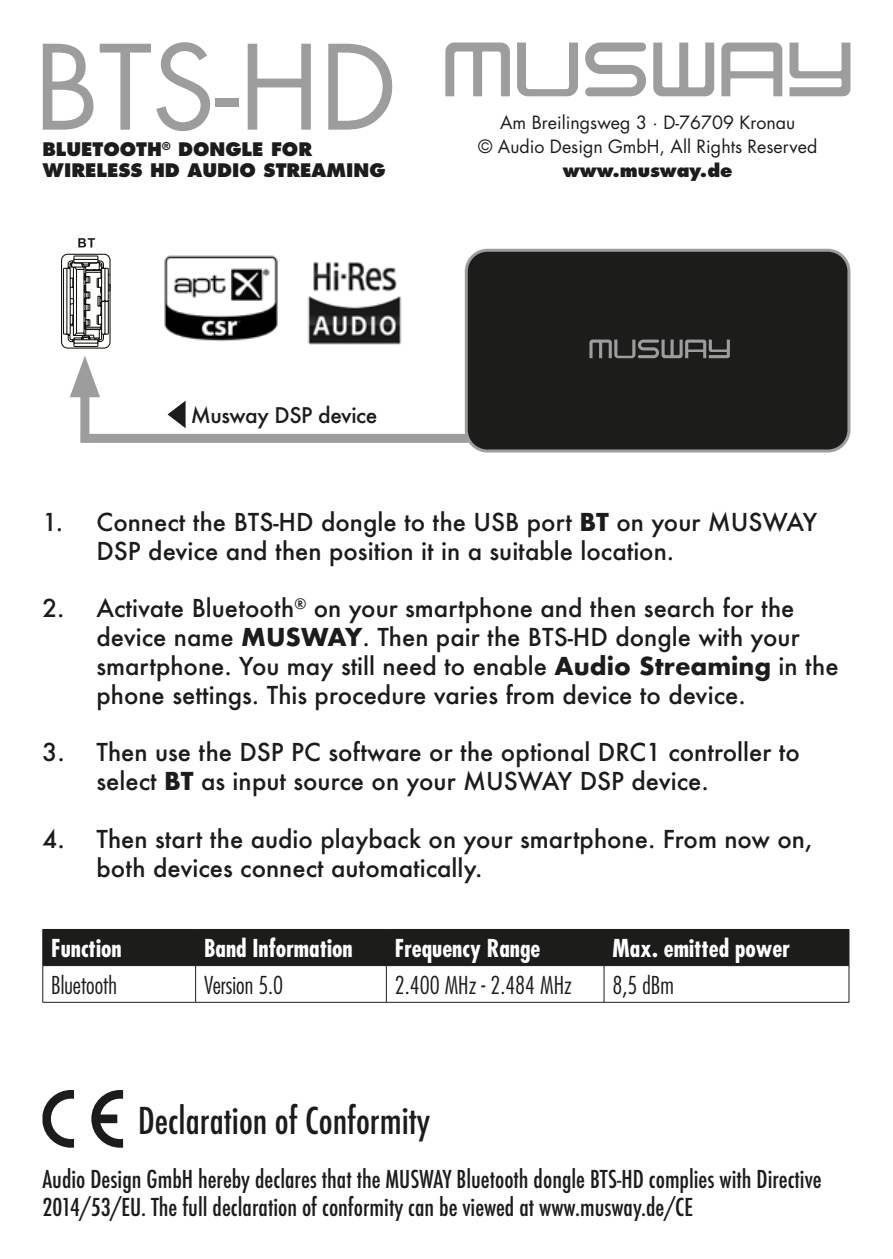
<style>
.page{position:relative;width:893px;height:1259px;background:#fff}
.page>*{position:absolute;margin:0;border:0;box-sizing:border-box;transform-origin:0 0}
.t1{font:114px "Futura";color:#9e9d9d}
.t2{font:500 condensed 36px "Futura";color:#1c1c1b}
.t3{font:500 24px/28.8px "Futura";color:#1c1c1b}
.t4{font:500 condensed 24px/28.8px "Futura";color:#1c1c1b}
.t5{font:700 condensed 24px "Futura";color:#fff}
.t6{font:300 condensed 24px "Futura";color:#1c1c1b}
.t7{font:500 21px "Futura";letter-spacing:-.02em;color:#1c1c1b}
.t8{font:800 18.3px/21.9px "Futura";color:#1c1c1b}
.t9{font:17.7px/23.7px "Futura";color:#1c1c1b;text-align:center}
.t10{font:800 17.7px "Futura";color:#1c1c1b}
.s1{font-weight:700}
</style>
<div class="page">
<div style="left:80px;top:381px;width:9px;height:61px;background:#9e9d9d"></div>
<svg style="left:70px;top:356px;width:30px;height:41px"></svg>
<div style="left:81px;top:434px;width:415px;height:9px;background:#9e9d9d"></div>
<div style="left:466px;top:250px;width:383px;height:201px;background:#1c1c1b;border-radius:21px"></div>
<div style="left:465px;top:249px;width:385px;height:203px;border:3px solid #9e9d9d;border-radius:21px"></div>
<svg style="left:589px;top:339px;width:141px;height:19px"></svg>
<svg style="left:61px;top:253px;width:50px;height:96px"></svg>
<svg style="left:78px;top:238px;width:17px;height:9px"></svg>
<svg style="left:168px;top:401px;width:18px;height:27px"></svg>
<svg style="left:789px;top:43px;width:61px;height:53px"></svg>
<svg style="left:721px;top:43px;width:61px;height:53px"></svg>
<svg style="left:585px;top:43px;width:129px;height:53px"></svg>
<svg style="left:517px;top:43px;width:61px;height:53px"></svg>
<svg style="left:445px;top:43px;width:65px;height:53px"></svg>
<svg style="left:43px;top:1090px;width:80px;height:57px"></svg>
<img style="left:164px;top:255px;width:114px;height:87px">
<img style="left:307px;top:262px;width:95px;height:83px">
<div style="left:43px;top:930px;width:805px;height:35px;background:#1c1c1b"></div>
<hr style="left:43px;top:929px;width:153px;height:1px;background:#1c1c1b">
<hr style="left:42px;top:929px;width:1px;height:36px;background:#1c1c1b">
<hr style="left:196px;top:929px;width:190px;height:1px;background:#1c1c1b">
<hr style="left:195px;top:929px;width:1px;height:36px;background:#1c1c1b">
<hr style="left:386px;top:929px;width:218px;height:1px;background:#1c1c1b">
<hr style="left:386px;top:929px;width:1px;height:36px;background:#1c1c1b">
<hr style="left:604px;top:929px;width:245px;height:1px;background:#1c1c1b">
<hr style="left:604px;top:929px;width:1px;height:36px;background:#1c1c1b">
<hr style="left:848px;top:929px;width:1px;height:36px;background:#1c1c1b">
<hr style="left:43px;top:965px;width:153px;height:1px;background:#1c1c1b">
<hr style="left:42px;top:966px;width:1px;height:36px;background:#1c1c1b">
<hr style="left:196px;top:965px;width:190px;height:1px;background:#1c1c1b">
<hr style="left:195px;top:966px;width:1px;height:36px;background:#1c1c1b">
<hr style="left:386px;top:965px;width:218px;height:1px;background:#1c1c1b">
<hr style="left:386px;top:966px;width:1px;height:36px;background:#1c1c1b">
<hr style="left:604px;top:965px;width:245px;height:1px;background:#1c1c1b">
<hr style="left:604px;top:966px;width:1px;height:36px;background:#1c1c1b">
<hr style="left:848px;top:966px;width:1px;height:36px;background:#1c1c1b">
<hr style="left:43px;top:1001px;width:153px;height:1px;background:#1c1c1b">
<hr style="left:196px;top:1001px;width:190px;height:1px;background:#1c1c1b">
<hr style="left:386px;top:1001px;width:218px;height:1px;background:#1c1c1b">
<hr style="left:604px;top:1001px;width:245px;height:1px;background:#1c1c1b">
<h1 class="t1" style="left:34px;top:9px;width:364px">BTS-HD</h1>
<p class="t8" style="left:43px;top:138px;width:345px">BLUETOOTH<sup>®</sup> DONGLE FOR<br>WIRELESS HD AUDIO STREAMING</p>
<p class="t9" style="left:478px;top:111px;width:341px">Am Breilingsweg 3 · D-76709 Kronau<br>© Audio Design GmbH, All Rights Reserved</p>
<p class="t10" style="left:563px;top:159px;width:171px">www.musway.de</p>
<p class="t7" style="left:191px;top:401px;width:188px">Musway DSP device</p>
<p class="t3" style="left:97px;top:507px;width:722px;text-indent:-54px">1. Connect the BTS-HD dongle to the USB port <span class="s1">BT</span> on your MUSWAY<br>DSP device and then position it in a suitable location.</p>
<p class="t3" style="left:97px;top:594px;width:744px;text-indent:-54px">2. Activate Bluetooth<sup>®</sup> on your smartphone and then search for the device name <span class="s1">MUSWAY</span>. Then pair the BTS-HD dongle with your smartphone. You may still need to enable <span class="s1">Audio Streaming</span> in the phone settings. This procedure varies from device to device.</p>
<p class="t3" style="left:97px;top:738px;width:705px;text-indent:-54px">3. Then use the DSP PC software or the optional DRC1 controller to select <span class="s1">BT</span> as input source on your MUSWAY DSP device.</p>
<p class="t3" style="left:97px;top:824px;width:717px;text-indent:-54px">4. Then start the audio playback on your smartphone. From now on, both devices connect automatically.</p>
<p class="t5" style="left:51px;top:932px;width:72px">Function</p>
<p class="t5" style="left:204px;top:932px;width:150px">Band Information</p>
<p class="t5" style="left:395px;top:932px;width:147px">Frequency Range</p>
<p class="t5" style="left:613px;top:932px;width:179px">Max. emitted power</p>
<p class="t6" style="left:51px;top:970px;width:67px">Bluetooth</p>
<p class="t6" style="left:204px;top:970px;width:81px">Version 5.0</p>
<p class="t6" style="left:395px;top:970px;width:179px">2.400 MHz - 2.484 MHz</p>
<p class="t6" style="left:613px;top:970px;width:63px">8,5 dBm</p>
<h2 class="t2" style="left:138px;top:1097px;width:293px">Declaration of Conformity</h2>
<p class="t4" style="left:43px;top:1164px;width:780px">Audio Design GmbH hereby declares that the MUSWAY Bluetooth dongle BTS-HD complies with Directive<br>2014/53/EU. The full declaration of conformity can be viewed at www.musway.de/CE</p>
</div>
